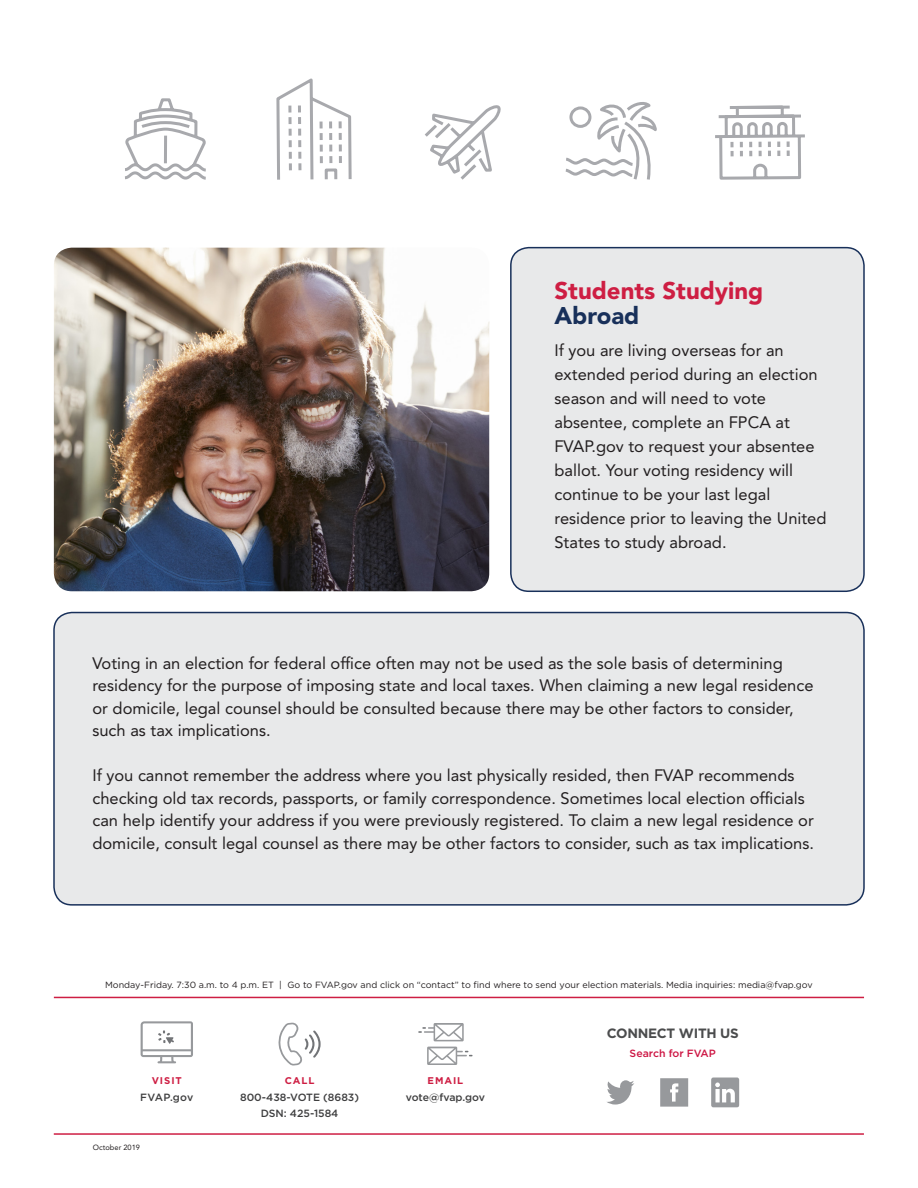
<style>
.page{position:relative;width:918px;height:1188px;background:#fff}
.page>*{position:absolute;margin:0;border:0;box-sizing:border-box;transform-origin:0 0}
.t1{font:900 24px/25.5px "Avenir LT Std";color:#ce1e43}
.Body2{font:16.5px/24px "Avenir LT Std";color:#231f20}
.t2{font:700 13.5px "Gotham HTF";letter-spacing:-.02em;color:#4b4c4d}
.t3{font:500 10.5px "Gotham HTF";color:#3e3e3f}
.t4{font:500 10.5px "Gotham HTF";color:#cd1543}
.t5{font:700 9.75px "Gotham HTF";letter-spacing:.095em;color:#ce1e43}
.t6{font:9px "Gotham HTF";color:#231f20}
.t7{font:7.5px "Avenir LT Std";color:#231f20}
.s1{color:#18305a}
</style>
<div class="page">
<div style="left:511px;top:248px;width:353px;height:343px;background:#e8e9ea;border-radius:18px"></div>
<div style="left:510px;top:247px;width:355px;height:345px;border:2px solid #18305a;border-radius:18px"></div>
<div style="left:54px;top:613px;width:810px;height:292px;background:#e8e9ea;border-radius:18px"></div>
<div style="left:53px;top:612px;width:812px;height:294px;border:2px solid #18305a;border-radius:18px"></div>
<svg style="left:125px;top:98px;width:81px;height:82px"></svg>
<svg style="left:276px;top:78px;width:76px;height:102px"></svg>
<svg style="left:425px;top:105px;width:76px;height:75px"></svg>
<svg style="left:565px;top:102px;width:92px;height:78px"></svg>
<svg style="left:715px;top:105px;width:90px;height:75px"></svg>
<svg style="left:607px;top:1080px;width:27px;height:25px"></svg>
<svg style="left:660px;top:1078px;width:28px;height:29px"></svg>
<svg style="left:711px;top:1078px;width:28px;height:29px"></svg>
<svg style="left:141px;top:1021px;width:52px;height:42px"></svg>
<svg style="left:418px;top:1023px;width:46px;height:18px"></svg>
<svg style="left:427px;top:1047px;width:46px;height:18px"></svg>
<svg style="left:278px;top:1023px;width:43px;height:43px"></svg>
<hr style="left:54px;top:997px;width:810px;height:1px;background:#ce1e43">
<hr style="left:54px;top:1133px;width:810px;height:2px;background:#ce1e43">
<img style="left:54px;top:248px;width:435px;height:343px">
<p class="t1" style="left:554px;top:278px;width:210px">Students Studying<br><span class="s1">Abroad</span></p>
<p class="Body2" style="left:554px;top:338px;width:274px">If you are living overseas for an extended period during an election season and will need to vote absentee, complete an FPCA at<br>FVAP.gov to request your absentee ballot. Your voting residency will continue to be your last legal residence prior to leaving the United<br>States to study abroad.</p>
<p class="Body2" style="left:92px;top:652px;width:723px;line-height:22.5px">Voting in an election for federal office often may not be used as the sole basis of determining residency for the purpose of imposing state and local taxes. When claiming a new legal residence or domicile, legal counsel should be consulted because there may be other factors to consider, such as tax implications.</p>
<p class="Body2" style="left:92px;top:764px;width:723px;line-height:22.5px">If you cannot remember the address where you last physically resided, then FVAP recommends checking old tax records, passports, or family correspondence. Sometimes local election officials can help identify your address if you were previously registered. To claim a new legal residence or domicile, consult legal counsel as there may be other factors to consider, such as tax implications.</p>
<p class="t6" style="left:105px;top:980px;width:709px">Monday-Friday. 7:30 a.m. to 4 p.m. ET | Go to FVAP.gov and click on “contact” to find where to send your election materials. Media inquiries: media@fvap.gov</p>
<p class="t5" style="left:152px;top:1075px;width:32px">VISIT</p>
<p class="t5" style="left:285px;top:1075px;width:31px">CALL</p>
<p class="t5" style="left:427px;top:1075px;width:37px">EMAIL</p>
<p class="t3" style="left:140px;top:1092px;width:55px">FVAP.gov</p>
<p class="t3" style="left:240px;top:1092px;width:121px">800-438-VOTE (8683)</p>
<p class="t3" style="left:406px;top:1092px;width:81px">vote@fvap.gov</p>
<p class="t7" style="left:93px;top:1144px;width:49px">October 2019</p>
<p class="t3" style="left:261px;top:1108px;width:79px">DSN: 425-1584</p>
<p class="t2" style="left:607px;top:1025px;width:134px">CONNECT WITH US</p>
<p class="t4" style="left:630px;top:1047px;width:88px">Search for FVAP</p>
</div>
